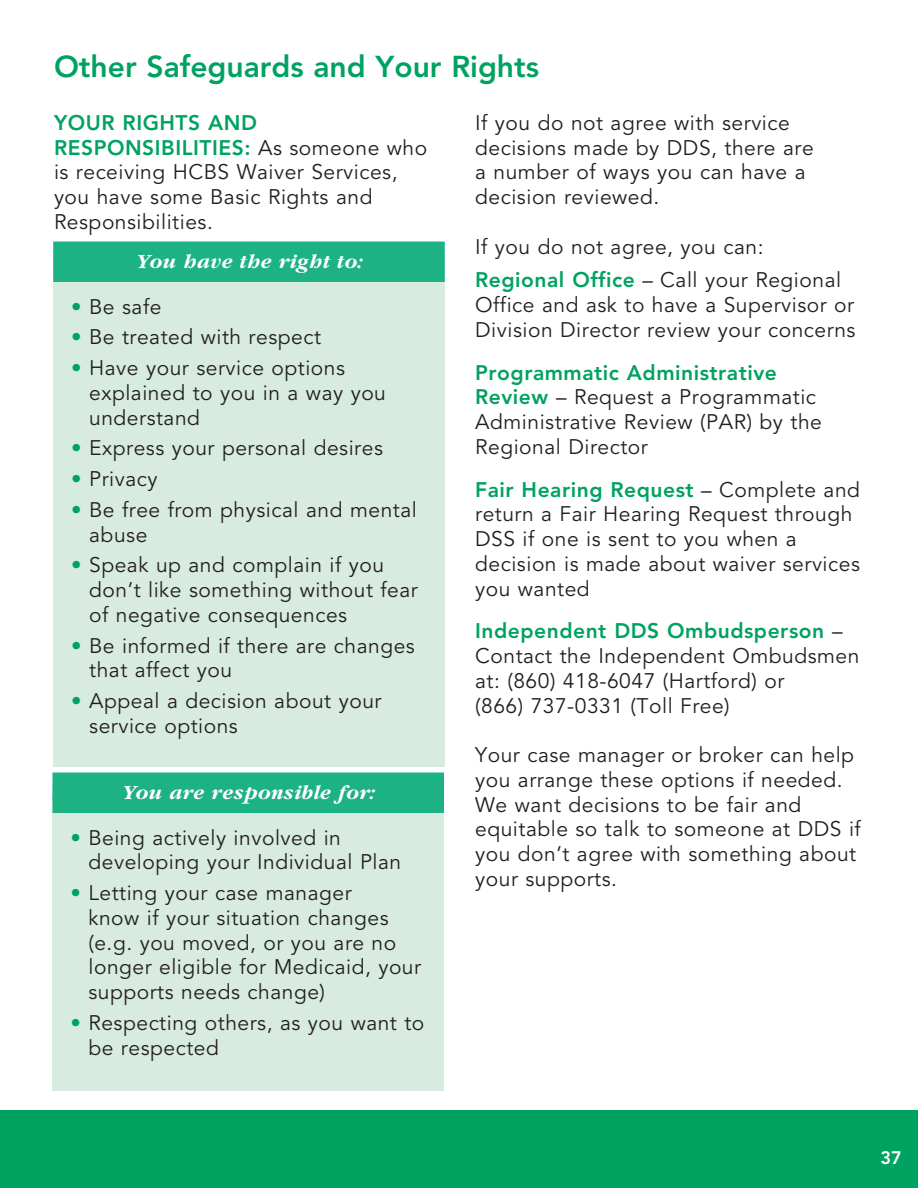
<style>
.page{position:relative;width:918px;height:1188px;background:#fff}
.page>*{position:absolute;margin:0;border:0;box-sizing:border-box;transform-origin:0 0}
.t1{font:800 30px "Avenir";color:#00a261}
.t2{font:21px/24.8px "Avenir";letter-spacing:.025em;color:#231f20}
.t3{font:italic 700 21px "Garamond";letter-spacing:.015em;color:#fff}
.t4{font:800 21px "Avenir";letter-spacing:.025em;color:#00a261}
.t5{font:800 18px "Avenir";color:#fff}
.s1{font-weight:800;color:#00a261}
.s2{font-weight:400;color:#231f20}
.s3{color:#00a261}
</style>
<div class="page">
<div style="left:0;top:1110px;width:918px;height:78px;background:#00a261"></div>
<div style="left:53px;top:252px;width:392px;height:514px;background:#d7ebe0"></div>
<div style="left:53px;top:242px;width:392px;height:26px;background:#1db283"></div>
<div style="left:53px;top:267px;width:392px;height:15px;background:#1db283"></div>
<div style="left:52px;top:783px;width:392px;height:307px;background:#d7ebe0"></div>
<div style="left:52px;top:772px;width:392px;height:28px;background:#1db283"></div>
<div style="left:52px;top:798px;width:392px;height:15px;background:#1db283"></div>
<p class="t1" style="left:54px;top:49px;width:487px">Other Safeguards and Your Rights</p>
<p class="t2" style="left:54px;top:111px;width:375px"><span class="s1">YOUR RIGHTS AND<br>RESPONSIBILITIES:</span> As someone who is receiving HCBS Waiver Services, you have some Basic Rights and<br>Responsibilities.</p>
<p class="t2" style="left:475px;top:111px;width:340px">If you do not agree with service decisions made by DDS, there are a number of ways you can have a decision reviewed.</p>
<p class="t2" style="left:475px;top:235px;width:290px">If you do not agree, you can:</p>
<p class="t2" style="left:475px;top:268px;width:382px"><span class="s1">Regional Office</span> – Call your Regional<br>Office and ask to have a Supervisor or<br>Division Director review your concerns</p>
<p class="t2" style="left:475px;top:361px;width:348px"><span class="s1">Programmatic Administrative<br>Review</span> – Request a Programmatic<br>Administrative Review (PAR) by the<br>Regional Director</p>
<p class="t2" style="left:475px;top:478px;width:386px"><span class="s1">Fair Hearing Request</span> – Complete and return a Fair Hearing Request through<br>DSS if one is sent to you when a decision is made about waiver services you wanted</p>
<p class="t4" style="left:475px;top:619px;width:369px">Independent DDS Ombudsperson <span class="s2">–</span></p>
<p class="t2" style="left:475px;top:644px;width:386px">Contact the Independent Ombudsmen at: (860) 418-6047 (Hartford) or</p>
<p class="t2" style="left:475px;top:694px;width:256px">(866) 737-0331 (Toll Free)</p>
<p class="t2" style="left:475px;top:743px;width:387px">Your case manager or broker can help you arrange these options if needed.<br>We want decisions to be fair and equitable so talk to someone at DDS if you don’t agree with something about your supports.</p>
<p class="t3" style="left:136px;top:250px;width:228px">You have the right to:</p>
<p class="t2" style="left:71px;top:294px;width:92px"><span class="s3">•</span> Be safe</p>
<p class="t2" style="left:71px;top:325px;width:251px"><span class="s3">•</span> Be treated with respect</p>
<p class="t2" style="left:89px;top:356px;width:298px;text-indent:-18px"><span class="s3">•</span> Have your service options explained to you in a way you understand</p>
<p class="t2" style="left:71px;top:436px;width:313px"><span class="s3">•</span> Express your personal desires</p>
<p class="t2" style="left:71px;top:467px;width:88px"><span class="s3">•</span> Privacy</p>
<p class="t2" style="left:89px;top:498px;width:329px;text-indent:-18px"><span class="s3">•</span> Be free from physical and mental abuse</p>
<p class="t2" style="left:89px;top:553px;width:330px;text-indent:-18px"><span class="s3">•</span> Speak up and complain if you don’t like something without fear of negative consequences</p>
<p class="t2" style="left:89px;top:633px;width:327px;text-indent:-18px"><span class="s3">•</span> Be informed if there are changes that affect you</p>
<p class="t2" style="left:89px;top:689px;width:294px;text-indent:-18px"><span class="s3">•</span> Appeal a decision about your service options</p>
<p class="t3" style="left:122px;top:781px;width:254px">You are responsible for:</p>
<p class="t2" style="left:88px;top:825px;width:314px;text-indent:-18px"><span class="s3">•</span> Being actively involved in developing your Individual Plan</p>
<p class="t2" style="left:88px;top:881px;width:334px;text-indent:-18px"><span class="s3">•</span> Letting your case manager<br>know if your situation changes (e.g. you moved, or you are no longer eligible for Medicaid, your supports needs change)</p>
<p class="t2" style="left:88px;top:1011px;width:337px;text-indent:-18px"><span class="s3">•</span> Respecting others, as you want to be respected</p>
<p class="t5" style="left:880px;top:1147px;width:23px">37</p>
</div>
